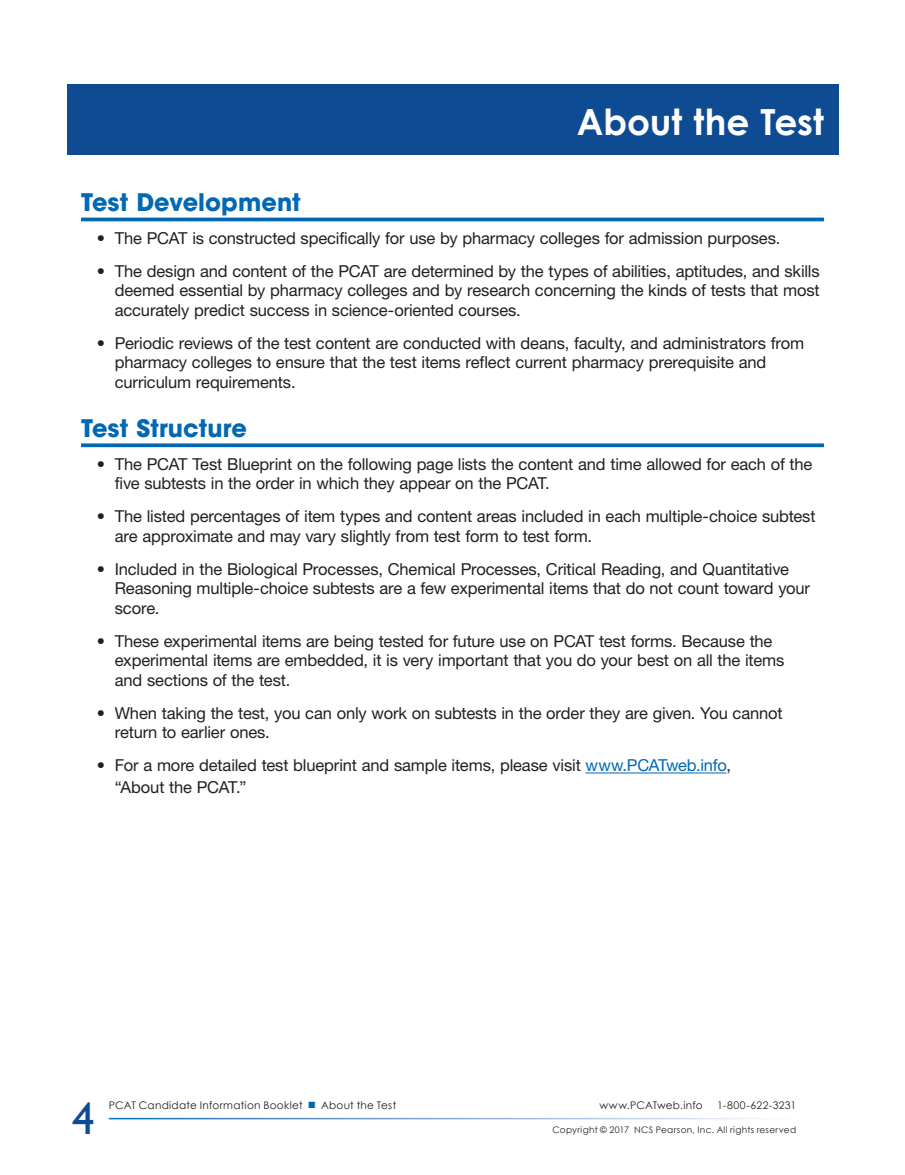
<style>
.page{position:relative;width:905px;height:1175px;background:#fff}
.page>*{position:absolute;margin:0;border:0;box-sizing:border-box;transform-origin:0 0}
.t1{font:45px "Gill Sans";color:#0f4b92}
.t2{font:700 36px "Century Gothic";color:#fff}
.t3{font:700 24px "ITC Avant Garde Std";letter-spacing:.005em;color:#0168b3}
.t4{font:16.5px/19.5px "Helvetica Neue LT Std";letter-spacing:-.01em;color:#231f20}
.t5{font:10.5px "Century Gothic";letter-spacing:.025em;color:#231f20}
.t6{font:9px "Century Gothic";letter-spacing:.035em;color:#231f20}
.s1{color:#0168b3}
</style>
<div class="page">
<div style="left:67px;top:85px;width:771px;height:70px;background:#0f4b92"></div>
<hr style="left:81px;top:218px;width:743px;height:3px;background:#0168b3">
<svg style="left:81px;top:443px;width:743px;height:4px;fill:#0168b3"></svg>
<hr style="left:585px;top:772px;width:141px;height:1px;background:#0168b3">
<h2 class="t2" style="left:577px;top:99px;width:248px">About the Test</h2>
<h3 class="t3" style="left:81px;top:186px;width:221px">Test Development</h3>
<p class="t4" style="left:97px;top:228px;width:682px">• The PCAT is constructed specifically for use by pharmacy colleges for admission purposes.</p>
<p class="t4" style="left:115px;top:261px;width:706px;text-align:justify;text-indent:-18px">• The design and content of the PCAT are determined by the types of abilities, aptitudes, and skills deemed essential by pharmacy colleges and by research concerning the kinds of tests that most accurately predict success in science-oriented courses.</p>
<p class="t4" style="left:115px;top:333px;width:691px;text-indent:-18px">• Periodic reviews of the test content are conducted with deans, faculty, and administrators from pharmacy colleges to ensure that the test items reflect current pharmacy prerequisite and curriculum requirements.</p>
<h3 class="t3" style="left:81px;top:412px;width:167px">Test Structure</h3>
<p class="t4" style="left:115px;top:454px;width:699px;text-indent:-18px">• The PCAT Test Blueprint on the following page lists the content and time allowed for each of the five subtests in the order in which they appear on the PCAT.</p>
<p class="t4" style="left:115px;top:506px;width:702px;text-indent:-18px">• The listed percentages of item types and content areas included in each multiple-choice subtest are approximate and may vary slightly from test form to test form.</p>
<p class="t4" style="left:115px;top:559px;width:696px;text-indent:-18px">• Included in the Biological Processes, Chemical Processes, Critical Reading, and Quantitative<br>Reasoning multiple-choice subtests are a few experimental items that do not count toward your score.</p>
<p class="t4" style="left:115px;top:631px;width:671px;text-indent:-18px">• These experimental items are being tested for future use on PCAT test forms. Because the experimental items are embedded, it is very important that you do your best on all the items and sections of the test.</p>
<p class="t4" style="left:115px;top:703px;width:669px;text-indent:-18px">• When taking the test, you can only work on subtests in the order they are given. You cannot return to earlier ones.</p>
<p class="t4" style="left:115px;top:754px;width:617px;line-height:21.6px;text-indent:-18px">• For a more detailed test blueprint and sample items, please visit <span class="s1">www. PCATweb.info</span>, “About the PCAT.”</p>
<h1 class="t1" style="left:72px;top:1092px;width:24px">4</h1>
<p class="t5" style="left:109px;top:1099px;width:289px">PCAT Candidate Information Booklet <span class="s1">■</span> About the Test</p>
<p class="t5" style="left:599px;top:1099px;width:105px">www.PCATweb.info</p>
<p class="t5" style="left:717px;top:1099px;width:80px">1-800-622-3231</p>
<p class="t6" style="left:552px;top:1123px;width:245px">Copyright © 2017 NCS Pearson, Inc. All rights reserved</p>
</div>
